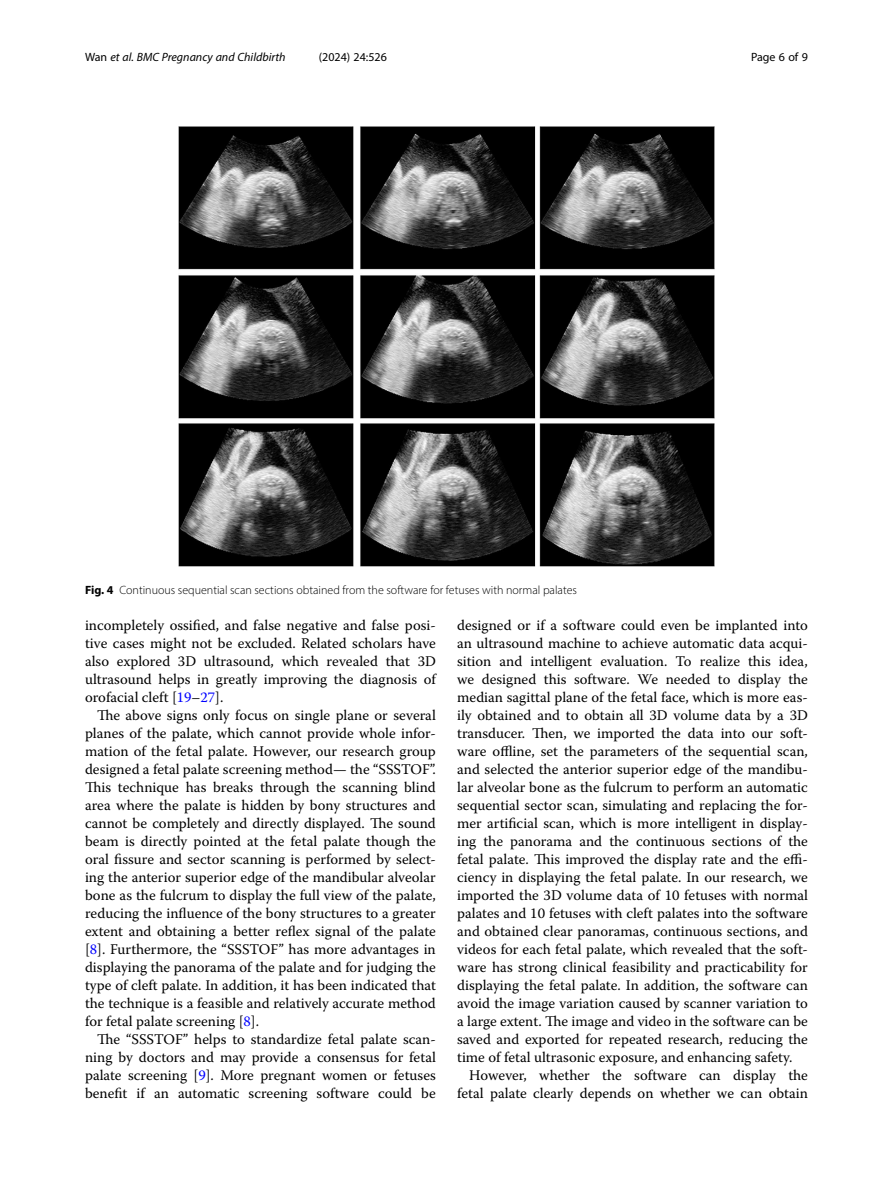
<style>
.page{position:relative;width:893px;height:1191px;background:#fff}
.page>*{position:absolute;margin:0;border:0;box-sizing:border-box;transform-origin:0 0}
.Body_Text_Indent{font:14.7px/18px "Warnock Pro";color:#000;text-align:justify}
.Figure_Caption{font:300 12px "Myriad Pro";color:#000}
.t1{font:italic 12px "Myriad Pro";color:#000}
.t2{font:12px "Myriad Pro";color:#000}
.s1{font-style:normal}
.s2{font-weight:700}
.s3{color:#00f}
</style>
<div class="page">
<img style="left:178px;top:126px;width:536px;height:440px">
<p class="t1" style="left:85px;top:50px;width:202px"><span class="s1">Wan</span> et al. BMC Pregnancy and Childbirth</p>
<p class="t2" style="left:319px;top:50px;width:70px">(2024) 24:526</p>
<p class="t2" style="left:751px;top:50px;width:58px">Page 6 of 9</p>
<p class="Figure_Caption" style="left:85px;top:582px;width:493px"><span class="s2">Fig. 4</span> Continuous sequential scan sections obtained from the software for fetuses with normal palates</p>
<p class="Body_Text_Indent" style="left:85px;top:616px;width:352px">incompletely ossified, and false negative and false posi&shy;tive cases might not be excluded. Related scholars have also explored 3D ultrasound, which revealed that 3D ultrasound helps in greatly improving the diagnosis of orofacial cleft [<span class="s3">19</span>–<span class="s3">27</span>].</p>
<p class="Body_Text_Indent" style="left:85px;top:706px;width:352px;text-indent:12px">The above signs only focus on single plane or several planes of the palate, which cannot provide whole infor&shy;mation of the fetal palate. However, our research group designed a fetal palate screening method— the “SSSTOF”.<br>This technique has breaks through the scanning blind area where the palate is hidden by bony structures and cannot be completely and directly displayed. The sound beam is directly pointed at the fetal palate though the oral fissure and sector scanning is performed by select&shy;ing the anterior superior edge of the mandibular alveolar bone as the fulcrum to display the full view of the palate, reducing the influence of the bony structures to a greater extent and obtaining a better reflex signal of the palate [<span class="s3">8</span>]. Furthermore, the “SSSTOF” has more advantages in displaying the panorama of the palate and for judging the type of cleft palate. In addition, it has been indicated that the technique is a feasible and relatively accurate method for fetal palate screening [<span class="s3">8</span>].</p>
<p class="Body_Text_Indent" style="left:85px;top:1030px;width:352px;text-indent:12px">The “SSSTOF” helps to standardize fetal palate scan&shy;ning by doctors and may provide a consensus for fetal palate screening [<span class="s3">9</span>]. More pregnant women or fetuses benefit if an automatic screening software could be</p>
<p class="Body_Text_Indent" style="left:457px;top:616px;width:352px">designed or if a software could even be implanted into an ultrasound machine to achieve automatic data acqui&shy;sition and intelligent evaluation. To realize this idea, we designed this software. We needed to display the median sagittal plane of the fetal face, which is more eas&shy;ily obtained and to obtain all 3D volume data by a 3D transducer. Then, we imported the data into our soft&shy;ware offline, set the parameters of the sequential scan, and selected the anterior superior edge of the mandibu&shy;lar alveolar bone as the fulcrum to perform an automatic sequential sector scan, simulating and replacing the for&shy;mer artificial scan, which is more intelligent in display&shy;ing the panorama and the continuous sections of the fetal palate. This improved the display rate and the effi&shy;ciency in displaying the fetal palate. In our research, we imported the 3D volume data of 10 fetuses with normal palates and 10 fetuses with cleft palates into the software and obtained clear panoramas, continuous sections, and videos for each fetal palate, which revealed that the soft&shy;ware has strong clinical feasibility and practicability for displaying the fetal palate. In addition, the software can avoid the image variation caused by scanner variation to a large extent. The image and video in the software can be saved and exported for repeated research, reducing the time of fetal ultrasonic exposure, and enhancing safety.</p>
<p class="Body_Text_Indent" style="left:457px;top:1066px;width:352px;text-align:right">However, whether the software can display the fetal palate clearly depends on whether we can obtain</p>
</div>
